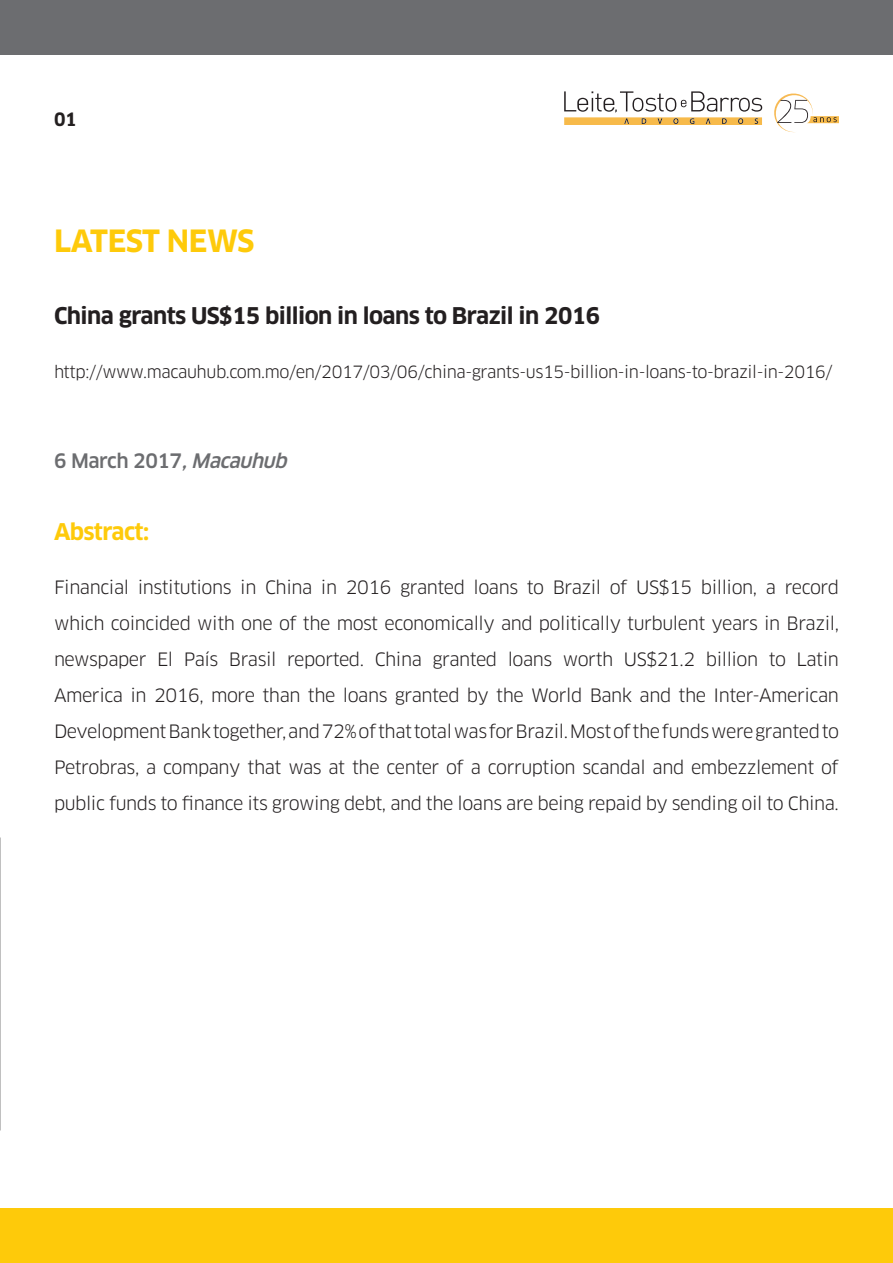
<style>
.page{position:relative;width:893px;height:1263px;background:#fff}
.page>*{position:absolute;margin:0;border:0;box-sizing:border-box;transform-origin:0 0}
.t1{font:700 30px "Clan OT";letter-spacing:-.015em;color:#feca0a}
.t2{font:700 22.5px "Clan OT";letter-spacing:-.025em;color:#231f20}
.t3{font:700 22.5px "Clan OT";letter-spacing:-.025em;color:#feca0a}
.t4{font:500 19.5px "Clan OT";letter-spacing:-.025em;color:#6c6d70}
.t5{font:18px/36px "Clan OT";letter-spacing:-.025em;color:#231f20;text-align:justify}
.t6{font:700 18px "Clan OT";color:#231f20}
.t7{font:16.5px "Clan OT";letter-spacing:-.025em;color:#231f20}
.s1{font-style:italic}
</style>
<div class="page">
<div style="left:0;top:1209px;width:893px;height:54px;background:#feca0a"></div>
<svg style="left:774px;top:93px;width:65px;height:40px"></svg>
<svg style="left:564px;top:91px;width:198px;height:34px"></svg>
<div style="left:0;top:0;width:893px;height:54px;background:#6c6d70"></div>
<p class="t6" style="left:54px;top:109px;width:24px">01</p>
<p class="t1" style="left:54px;top:224px;width:202px">LATEST NEWS</p>
<p class="t2" style="left:54px;top:303px;width:548px">China grants US$15 billion in loans to Brazil in 2016</p>
<p class="t7" style="left:54px;top:362px;width:780px">http://www.macauhub.com.mo/en/2017/03/06/china-grants-us15-billion-in-loans-to-brazil-in-2016/</p>
<p class="t4" style="left:54px;top:449px;width:239px">6 March 2017<span class="s1">,Macauhub</span></p>
<p class="t3" style="left:54px;top:519px;width:97px">Abstract:</p>
<p class="t5" style="left:54px;top:569px;width:787px">Financial institutions in China in 2016 granted loans to Brazil of US$15 billion, a record which coincided with one of the most economically and politically turbulent years in Brazil, newspaper El País Brasil reported. China granted loans worth US$21.2 billion to Latin America in 2016, more than the loans granted by the World Bank and the Inter-American Development Bank together, and 72% of that total was for Brazil. Most of the funds were granted to Petrobras, a company that was at the center of a corruption scandal and embezzlement of public funds to finance its growing debt, and the loans are being repaid by sending oil to China.</p>
</div>
